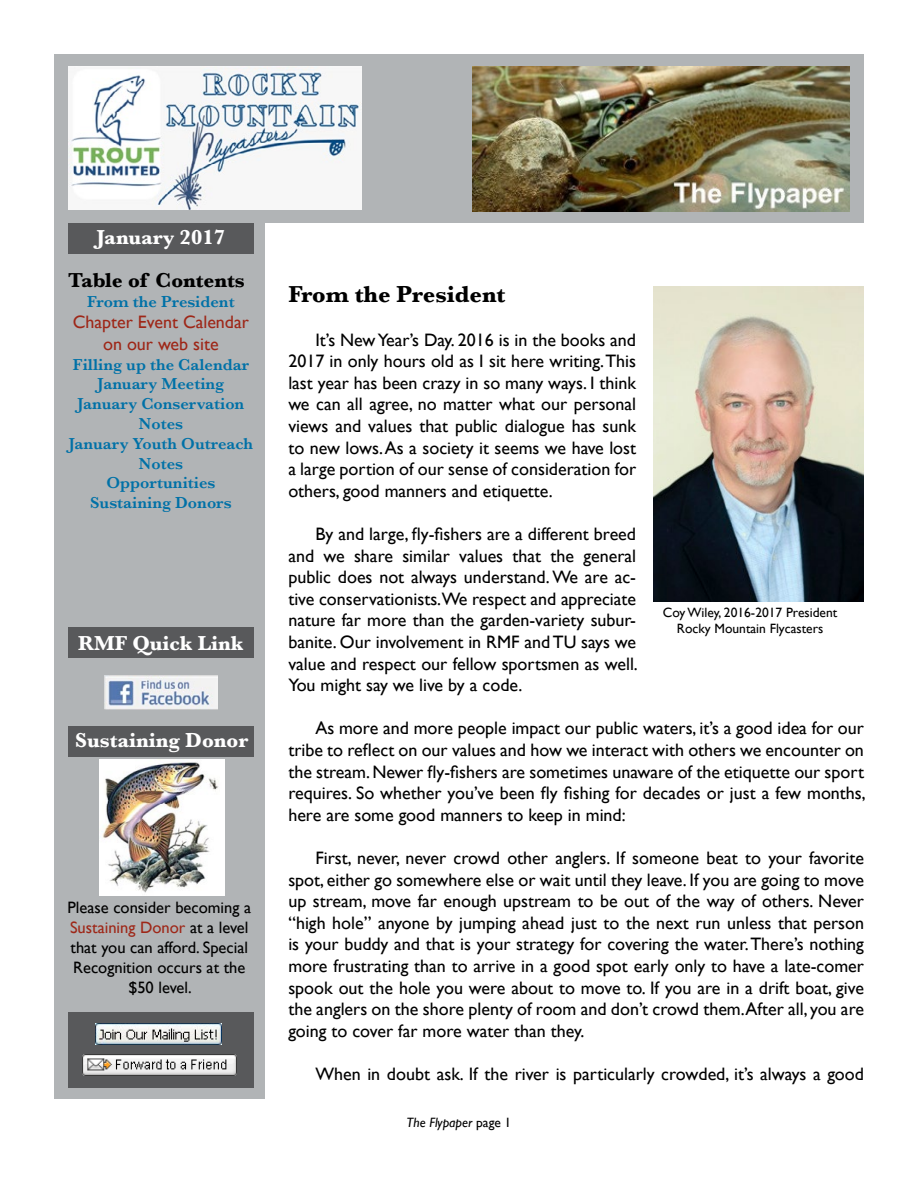
<style>
.page{position:relative;width:918px;height:1188px;background:#fff}
.page>*{position:absolute;margin:0;border:0;box-sizing:border-box;transform-origin:0 0}
.t1{font:700 24px "Baskerville";color:#000}
.t2{font:700 21px "Baskerville";color:#fff}
.t3{font:700 21px "Baskerville";color:#000}
.t4{font:18px/21.6px "Gill Sans";color:#000;text-align:justify}
.t5{font:18px/21.6px "Gill Sans";color:#9e2718;text-align:center}
.t6{font:600 16.5px/19.8px "Baskerville";color:#0071a7;text-align:center}
.t7{font:16.5px/19.8px "Gill Sans";color:#000;text-align:center}
.t8{font:13.5px/16.2px "Gill Sans";color:#000;text-align:center}
.t9{font:italic 13.5px "Gill Sans";color:#000}
.s1{color:#9e2718}
.s2{font-style:normal}
</style>
<div class="page">
<div style="left:54px;top:54px;width:810px;height:168px;background:#b1b4b6"></div>
<img style="left:68px;top:67px;width:293px;height:143px">
<img style="left:472px;top:67px;width:377px;height:144px">
<div style="left:54px;top:222px;width:211px;height:877px;background:#b1b4b6"></div>
<div style="left:68px;top:223px;width:186px;height:31px;background:#58595b"></div>
<div style="left:68px;top:627px;width:185px;height:31px;background:#58595b"></div>
<img style="left:105px;top:675px;width:112px;height:34px">
<div style="left:68px;top:1012px;width:185px;height:76px;background:#58595b"></div>
<img style="left:95px;top:1023px;width:126px;height:22px">
<img style="left:82px;top:1054px;width:154px;height:21px">
<img style="left:99px;top:759px;width:125px;height:137px">
<div style="left:68px;top:726px;width:186px;height:31px;background:#58595b"></div>
<img style="left:654px;top:286px;width:210px;height:315px">
<p class="t2" style="left:97px;top:223px;width:130px">January 2017</p>
<p class="t3" style="left:68px;top:265px;width:178px">Table of Contents</p>
<p class="t6" style="left:87px;top:291px;width:149px">From the President</p>
<p class="t5" style="left:73px;top:311px;width:178px">Chapter Event Calendar on our web site</p>
<p class="t6" style="left:69px;top:354px;width:186px">Filling up the Calendar<br>January Meeting<br>January Conservation<br>Notes<br>January Youth Outreach<br>Notes<br>Opportunities<br>Sustaining Donors</p>
<p class="t2" style="left:78px;top:629px;width:167px">RMF Quick Link</p>
<p class="t2" style="left:75px;top:726px;width:175px">Sustaining Donor</p>
<p class="t7" style="left:68px;top:898px;width:185px">Please consider becoming a<br><span class="s1">Sustaining Donor</span> at a level that you can afford. Special<br>Recognition occurs at the $50 level.</p>
<h1 class="t1" style="left:288px;top:278px;width:218px">From the President</h1>
<p class="t4" style="left:288px;top:329px;width:349px;text-indent:27px">It’s New Year’s Day. 2016 is in the books and 2017 in only hours old as I sit here writing. This last year has been crazy in so many ways. I think we can all agree, no matter what our personal views and values that public dialogue has sunk to new lows. As a society it seems we have lost a large portion of our sense of consideration for others, good manners and etiquette.</p>
<p class="t4" style="left:288px;top:523px;width:351px;text-indent:27px">By and large, fly-fishers are a different breed and we share similar values that the general public does not always understand. We are ac&shy;tive conservationists.We respect and appreciate nature far more than the garden-variety subur&shy;banite. Our involvement in RMF and TU says we value and respect our fellow sportsmen as well.<br>You might say we live by a code.</p>
<p class="t4" style="left:288px;top:717px;width:579px;text-indent:27px">As more and more people impact our public waters, it’s a good idea for our tribe to reflect on our values and how we interact with others we encounter on the stream. Newer fly-fishers are sometimes unaware of the etiquette our sport requires. So whether you’ve been fly fishing for decades or just a few months, here are some good manners to keep in mind:</p>
<p class="t4" style="left:288px;top:847px;width:577px;text-indent:27px">First, never, never crowd other anglers. If someone beat to your favorite spot, either go somewhere else or wait until they leave. If you are going to move up stream, move far enough upstream to be out of the way of others. Never “high hole” anyone by jumping ahead just to the next run unless that person is your buddy and that is your strategy for covering the water. There’s nothing more frustrating than to arrive in a good spot early only to have a late-comer spook out the hole you were about to move to. If you are in a drift boat, give the anglers on the shore plenty of room and don’t crowd them.After all, you are going to cover far more water than they.</p>
<p class="t4" style="left:315px;top:1063px;width:550px">When in doubt ask. If the river is particularly crowded, it’s always a good</p>
<p class="t8" style="left:663px;top:604px;width:176px">Coy Wiley, 2016-2017 President<br>Rocky Mountain Flycasters</p>
<p class="t9" style="left:407px;top:1115px;width:106px">The Flypaper <span class="s2">page 1</span></p>
</div>
